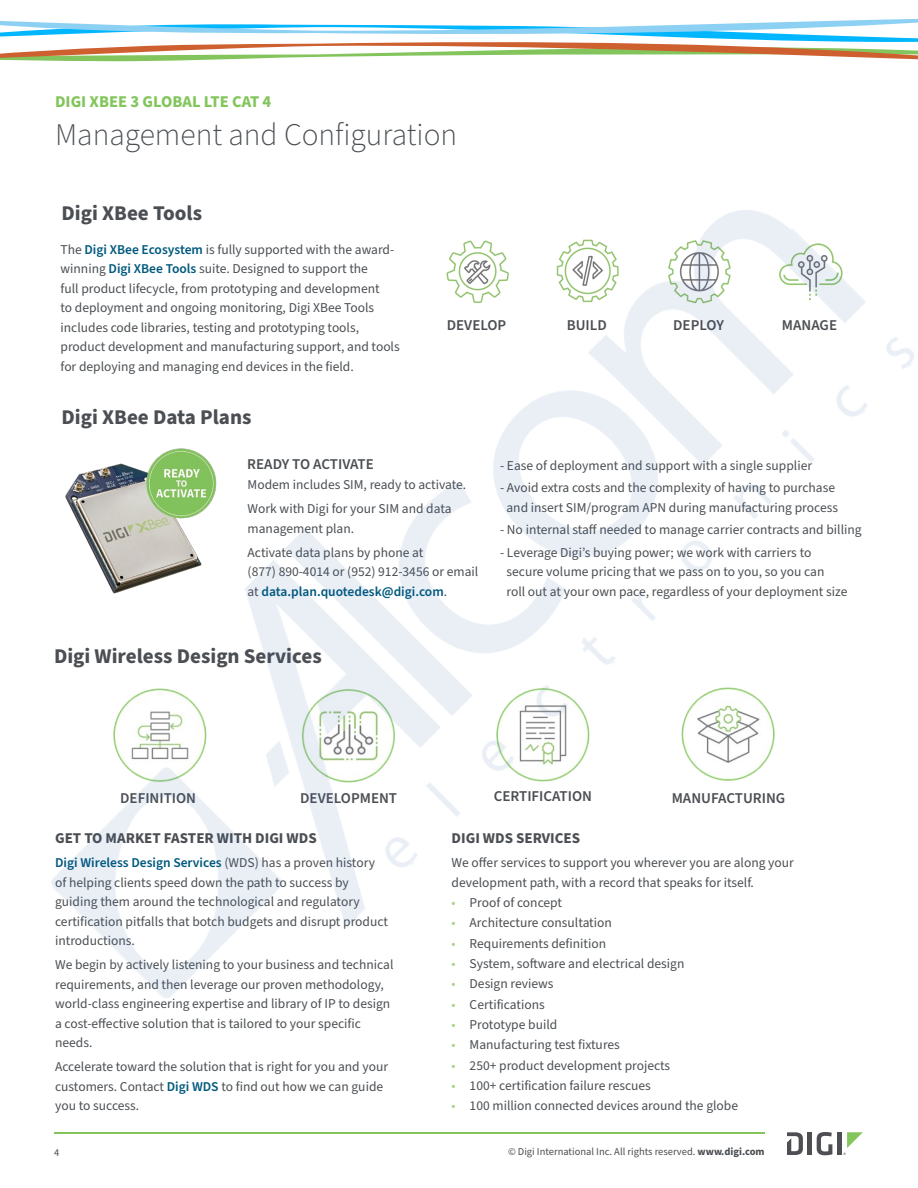
<style>
.page{position:relative;width:918px;height:1188px;background:#fff}
.page>*{position:absolute;margin:0;border:0;box-sizing:border-box;transform-origin:0 0}
.Intro_NEW{font:300 31.5px "Source Sans Pro";color:#4b4f53}
.Subhead_1_NEW{font:700 21px "Source Sans Pro";color:#4b4f53}
.Intro_NEW-2{font:700 16.5px "Source Sans Pro";color:#82c55b}
.Bullets{font:600 15px "Source Sans Pro";color:#4b4f53}
.Bullets-2{font:700 15px "Source Sans Pro";color:#4b4f53}
.Bullets-3{font:13.5px/19.5px "Source Sans Pro";color:#4b4f53}
.Bullets-4{font:13.5px "Source Sans Pro";color:#4d4d4f}
.t1{font:10.5px "Source Sans Pro";color:#4b4f53}
.s1{font-weight:600;color:#00597e}
.s2{color:#a7d38b}
.s3{font-weight:700}
</style>
<div class="page">
<hr style="left:54px;top:1132px;width:711px;height:2px;background:#82c55b">
<hr style="left:808px;top:1132px;width:4px;height:23px;background:#4e4f53">
<svg style="left:817px;top:1132px;width:15px;height:23px"></svg>
<hr style="left:837px;top:1132px;width:4px;height:23px;background:#4e4f53">
<svg style="left:787px;top:1132px;width:16px;height:23px"></svg>
<svg style="left:843px;top:1132px;width:20px;height:23px"></svg>
<svg style="left:0;top:18px;width:918px;height:44px"></svg>
<img style="left:51px;top:210px;width:863px;height:788px">
<p class="Intro_NEW-2" style="left:55px;top:90px;width:218px">DIGI XBEE 3 GLOBAL LTE CAT 4</p>
<p class="Intro_NEW" style="left:55px;top:113px;width:404px">Management and Configuration</p>
<p class="Subhead_1_NEW" style="left:62px;top:198px;width:142px">Digi XBee Tools</p>
<p class="Bullets-3" style="left:61px;top:240px;width:341px">The <span class="s1">Digi XBee Ecosystem</span> is fully supported with the award&shy;winning <span class="s1">Digi XBee Tools</span> suite. Designed to support the<br>full product lifecycle, from prototyping and development<br>to deployment and ongoing monitoring, Digi XBee Tools includes code libraries, testing and prototyping tools, product development and manufacturing support, and tools for deploying and managing end devices in the field.</p>
<p class="Subhead_1_NEW" style="left:62px;top:402px;width:191px">Digi XBee Data Plans</p>
<p class="Bullets" style="left:447px;top:315px;width:61px">DEVELOP</p>
<p class="Bullets" style="left:567px;top:315px;width:42px">BUILD</p>
<p class="Bullets" style="left:673px;top:315px;width:52px">DEPLOY</p>
<p class="Bullets" style="left:782px;top:315px;width:57px">MANAGE</p>
<p class="Bullets" style="left:247px;top:454px;width:128px">READY TO ACTIVATE</p>
<p class="Bullets-3" style="left:248px;top:475px;width:220px">Modem includes SIM, ready to activate.</p>
<p class="Bullets-3" style="left:248px;top:499px;width:205px">Work with Digi for your SIM and data management plan.</p>
<p class="Bullets-3" style="left:248px;top:543px;width:232px">Activate data plans by phone at<br>(877) 890-4014 or (952) 912-3456 or email at <span class="s1">data.plan.quotedesk@digi.com</span>.</p>
<p class="Subhead_1_NEW" style="left:54px;top:641px;width:269px">Digi Wireless Design Services</p>
<p class="Bullets-3" style="left:500px;top:456px;width:314px">- Ease of deployment and support with a single supplier</p>
<p class="Bullets-3" style="left:500px;top:478px;width:339px;text-align:center">- Avoid extra costs and the complexity of having to purchase and insert SIM/program APN during manufacturing process</p>
<p class="Bullets-3" style="left:500px;top:521px;width:363px">- No internal staff needed to manage carrier contracts and billing</p>
<p class="Bullets-3" style="left:507px;top:543px;width:342px;text-indent:-6px">- Leverage Digi’s buying power; we work with carriers to secure volume pricing that we pass on to you, so you can<br>roll out at your own pace, regardless of your deployment size</p>
<p class="Bullets" style="left:120px;top:788px;width:77px">DEFINITION</p>
<p class="Bullets" style="left:300px;top:788px;width:98px">DEVELOPMENT</p>
<p class="Bullets" style="left:494px;top:786px;width:100px">CERTIFICATION</p>
<p class="Bullets" style="left:672px;top:788px;width:115px">MANUFACTURING</p>
<p class="Bullets-2" style="left:452px;top:828px;width:130px">DIGI WDS SERVICES</p>
<p class="Bullets-3" style="left:452px;top:853px;width:344px">We offer services to support you wherever you are along your development path, with a record that speaks for itself.</p>
<p class="Bullets-3" style="left:452px;top:893px;width:112px"><span class="s2">•</span> Proof of concept</p>
<p class="Bullets-4" style="left:452px;top:914px;width:162px"><span class="s2">•</span> Architecture consultation</p>
<p class="Bullets-3" style="left:452px;top:934px;width:156px"><span class="s2">•</span> Requirements definition</p>
<p class="Bullets-3" style="left:452px;top:954px;width:234px"><span class="s2">•</span> System, software and electrical design</p>
<p class="Bullets-3" style="left:452px;top:974px;width:103px"><span class="s2">•</span> Design reviews</p>
<p class="Bullets-3" style="left:452px;top:995px;width:95px"><span class="s2">•</span> Certifications</p>
<p class="Bullets-3" style="left:452px;top:1015px;width:107px"><span class="s2">•</span> Prototype build</p>
<p class="Bullets-3" style="left:452px;top:1035px;width:170px"><span class="s2">•</span> Manufacturing test fixtures</p>
<p class="Bullets-3" style="left:452px;top:1056px;width:220px"><span class="s2">•</span> 250+ product development projects</p>
<p class="Bullets-3" style="left:452px;top:1076px;width:201px"><span class="s2">•</span> 100+ certification failure rescues</p>
<p class="Bullets-3" style="left:452px;top:1096px;width:288px"><span class="s2">•</span> 100 million connected devices around the globe</p>
<p class="Bullets-2" style="left:55px;top:828px;width:263px">GET TO MARKET FASTER WITH DIGI WDS</p>
<p class="Bullets-3" style="left:55px;top:853px;width:334px"><span class="s1">Digi Wireless Design Services</span> (WDS) has a proven history of helping clients speed down the path to success by guiding them around the technological and regulatory certification pitfalls that botch budgets and disrupt product introductions.</p>
<p class="Bullets-3" style="left:55px;top:955px;width:340px">We begin by actively listening to your business and technical requirements, and then leverage our proven methodology, world-class engineering expertise and library of IP to design a cost-effective solution that is tailored to your specific needs.</p>
<p class="Bullets-3" style="left:55px;top:1058px;width:334px">Accelerate toward the solution that is right for you and your customers. Contact <span class="s1">Digi WDS</span> to find out how we can guide you to success.</p>
<p class="t1" style="left:54px;top:1145px;width:7px">4</p>
<p class="t1" style="left:508px;top:1144px;width:258px">© Digi International Inc. All rights reserved. <span class="s3">www.digi.com</span></p>
</div>
